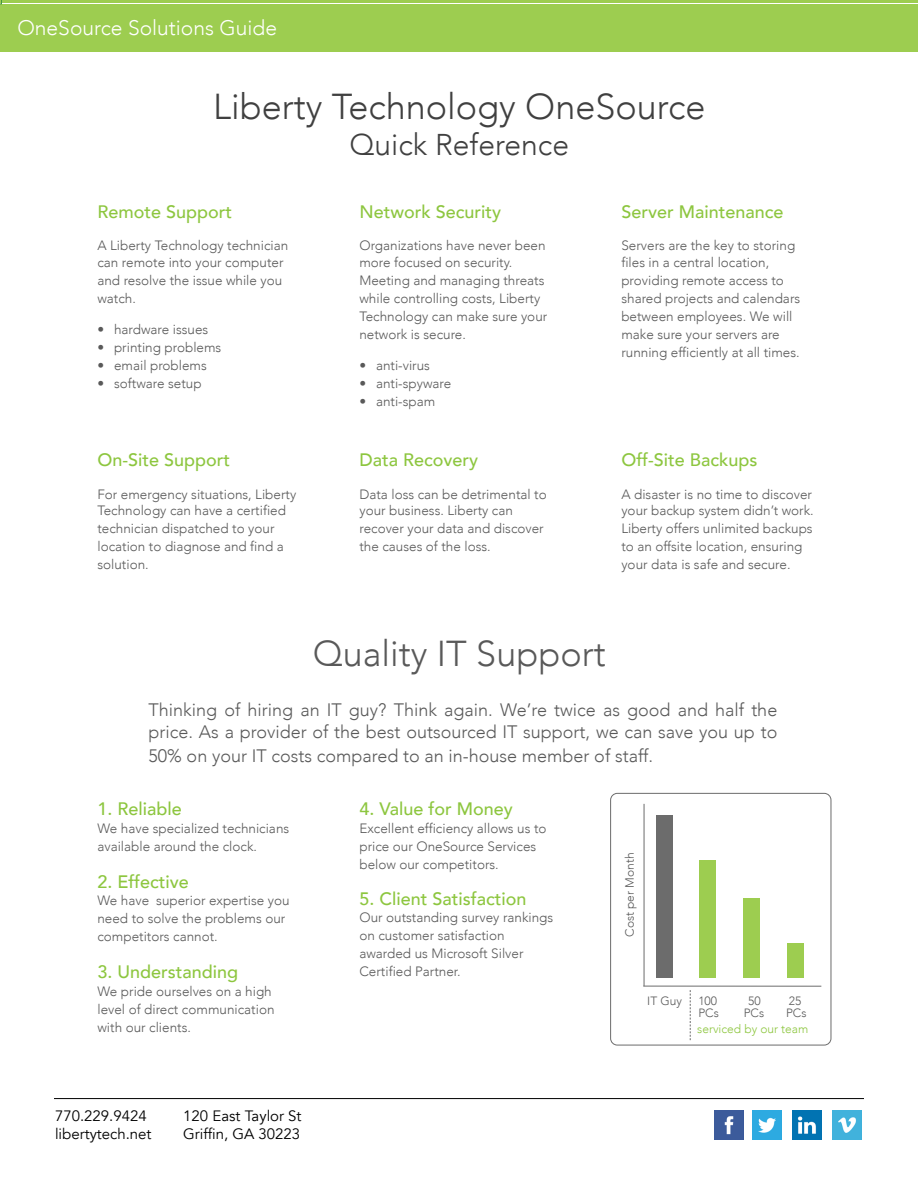
<style>
.page{position:relative;width:918px;height:1188px;background:#fff}
.page>*{position:absolute;margin:0;border:0;box-sizing:border-box;transform-origin:0 0}
.t1{font:300 36px "Avenir";color:#404040}
.t2{font:300 36px "Avenir";color:#595959}
.t3{font:300 30px "Avenir";color:#404040}
.t4{font:300 21px "Avenir";color:#fff}
.t5{font:300 18px/23.2px "Avenir";color:#595959;text-align:justify}
.t6{font:500 18px "Avenir";color:#8dc63f}
.t7{font:15px/18px "Avenir";color:#000}
.t8{font:300 13.5px/18px "Avenir";color:#595959}
.t9{font:300 12px "Avenir";color:#595959}
.t10{font:300 12px/15.5px "Avenir";color:#8dc63f;text-align:right}
.s1{color:#595959}
</style>
<div class="page">
<div style="left:0;top:0;width:918px;height:51px;background:linear-gradient(to right,#9dcd50,#9dcd50)"></div>
<hr style="left:917px;top:51px;width:1px;height:919px;background:#ddd">
<div style="left:0;top:4px;width:918px;height:47px;background:#9dcd50"></div>
<div style="left:610px;top:793px;width:221px;height:252px;border:1px solid #6c6c6c;border-radius:7px"></div>
<hr style="left:644px;top:804px;width:1px;height:182px;background:#6c6c6c">
<hr style="left:643px;top:986px;width:178px;height:1px;background:#6c6c6c">
<div style="left:656px;top:815px;width:16px;height:163px;background:#6c6c6c"></div>
<div style="left:700px;top:861px;width:16px;height:117px;background:#9dcd50"></div>
<div style="left:743px;top:899px;width:17px;height:79px;background:#9dcd50"></div>
<div style="left:787px;top:944px;width:16px;height:34px;background:#9dcd50"></div>
<svg style="left:690px;top:990px;width:1px;height:50px"></svg>
<img style="left:714px;top:1111px;width:29px;height:29px">
<img style="left:793px;top:1111px;width:29px;height:29px">
<img style="left:753px;top:1111px;width:29px;height:29px">
<img style="left:833px;top:1111px;width:29px;height:29px">
<hr style="left:54px;top:1098px;width:810px;height:1px;background:#000">
<p class="t4" style="left:17px;top:15px;width:261px">OneSource Solutions Guide</p>
<p class="t1" style="left:213px;top:85px;width:494px">Liberty Technology OneSource</p>
<p class="t3" style="left:350px;top:127px;width:221px">Quick Reference</p>
<p class="t6" style="left:97px;top:196px;width:136px">Remote Support</p>
<p class="t8" style="left:97px;top:238px;width:192px;line-height:16.5px">A Liberty Technology technician can remote into your computer</p>
<p class="t8" style="left:97px;top:271px;width:186px">and resolve the issue while you watch.</p>
<p class="t8" style="left:97px;top:321px;width:112px">• hardware issues</p>
<p class="t8" style="left:97px;top:339px;width:125px">• printing problems</p>
<p class="t8" style="left:97px;top:357px;width:111px">• email problems</p>
<p class="t8" style="left:97px;top:375px;width:106px">• software setup</p>
<p class="t6" style="left:97px;top:444px;width:134px">On-Site Support</p>
<p class="t8" style="left:97px;top:486px;width:200px;line-height:16.5px">For emergency situations, Liberty<br>Technology can have a certified</p>
<p class="t8" style="left:97px;top:519px;width:188px">technician dispatched to your location to diagnose and find a solution.</p>
<p class="t6" style="left:359px;top:196px;width:143px">Network Security</p>
<p class="t8" style="left:359px;top:238px;width:188px;line-height:16.5px">Organizations have never been more focused on security.</p>
<p class="t8" style="left:359px;top:271px;width:189px">Meeting and managing threats while controlling costs, Liberty<br>Technology can make sure your network is secure.</p>
<p class="t8" style="left:359px;top:357px;width:72px">• anti-virus</p>
<p class="t8" style="left:359px;top:375px;width:93px">• anti-spyware</p>
<p class="t8" style="left:359px;top:393px;width:77px">• anti-spam</p>
<p class="t6" style="left:359px;top:444px;width:120px">Data Recovery</p>
<p class="t8" style="left:359px;top:486px;width:189px;line-height:16.5px">Data loss can be detrimental to your business. Liberty can</p>
<p class="t8" style="left:359px;top:519px;width:186px">recover your data and discover the causes of the loss.</p>
<p class="t6" style="left:621px;top:196px;width:164px">Server Maintenance</p>
<p class="t8" style="left:621px;top:238px;width:175px;line-height:16.5px">Servers are the key to storing files in a central location,</p>
<p class="t8" style="left:621px;top:271px;width:180px">providing remote access to shared projects and calendars between employees. We will make sure your servers are running efficiently at all times.</p>
<p class="t6" style="left:621px;top:444px;width:138px">Off-Site Backups</p>
<p class="t8" style="left:621px;top:486px;width:194px;line-height:16.5px">A disaster is no time to discover your backup system didn’t work.</p>
<p class="t8" style="left:621px;top:519px;width:193px">Liberty offers unlimited backups to an offsite location, ensuring your data is safe and secure.</p>
<p class="t2" style="left:313px;top:633px;width:294px">Quality IT Support</p>
<p class="t5" style="left:149px;top:698px;width:630px">Thinking of hiring an IT guy? Think again. We’re twice as good and half the price. As a provider of the best outsourced IT support, we can save you up to 50% on your IT costs compared to an in-house member of staff.</p>
<p class="t6" style="left:97px;top:793px;width:86px">1. Reliable</p>
<p class="t8" style="left:97px;top:819px;width:193px">We have specialized technicians available around the clock.</p>
<p class="t6" style="left:97px;top:866px;width:93px">2. Effective</p>
<p class="t8" style="left:97px;top:892px;width:194px">We have superior expertise you need to solve the problems our competitors cannot.</p>
<p class="t6" style="left:97px;top:957px;width:142px">3. Understanding</p>
<p class="t8" style="left:97px;top:982px;width:179px">We pride ourselves on a high level of direct communication with our clients.</p>
<p class="t7" style="left:55px;top:1108px;width:98px">770.229.9424 libertytech.net</p>
<p class="t7" style="left:183px;top:1108px;width:120px">120 East Taylor St<br>Griffin, GA 30223</p>
<p class="t6" style="left:359px;top:793px;width:155px">4. Value for Money</p>
<p class="t8" style="left:359px;top:819px;width:189px">Excellent efficiency allows us to price our OneSource Services below our competitors.</p>
<p class="t6" style="left:359px;top:883px;width:169px">5. Client Satisfaction</p>
<p class="t8" style="left:359px;top:909px;width:195px">Our outstanding survey rankings on customer satisfaction awarded us Microsoft Silver<br>Certified Partner.</p>
<p class="t9" style="left:623px;top:937px;width:86px;rotate:-90deg">Cost per Month</p>
<p class="t9" style="left:647px;top:993px;width:36px">IT Guy</p>
<p class="t9" style="left:698px;top:993px;width:20px">100</p>
<p class="t9" style="left:748px;top:993px;width:14px">50</p>
<p class="t9" style="left:789px;top:993px;width:14px">25</p>
<p class="t9" style="left:698px;top:1006px;width:22px">PCs</p>
<p class="t9" style="left:744px;top:1006px;width:22px">PCs</p>
<p class="t10" style="left:697px;top:1006px;width:113px"><span class="s1">PCs<br></span>serviced by our team</p>
</div>
